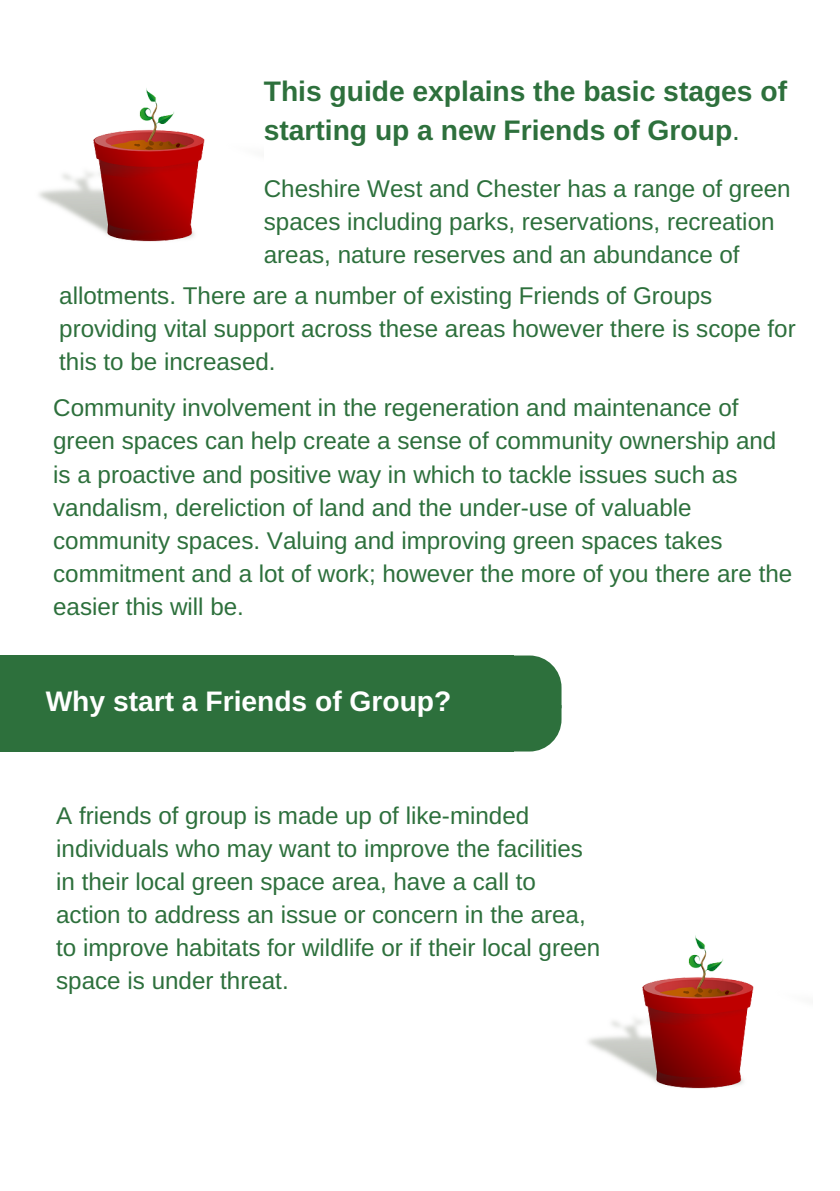
<style>
.page{position:relative;width:840px;height:1191px;background:#fff}
.page>*{position:absolute;margin:0;border:0;box-sizing:border-box;transform-origin:0 0}
.t1{font:700 28.2px/39px "Arimo";color:#2d703c}
.t2{font:700 28.2px "Arimo";color:#fff}
.t3{font:24.2px/33px "Arimo";color:#2d703c}
.s1{font-weight:400}
</style>
<div class="page">
<img style="left:39px;top:88px;width:166px;height:154px">
<div style="left:0;top:655px;width:513px;height:53px;background:#2d703c"></div>
<div style="left:0;top:705px;width:513px;height:46px;background:#2d703c"></div>
<svg style="left:513px;top:655px;width:48px;height:96px;background:#407d4d"></svg>
<img style="left:588px;top:935px;width:166px;height:154px">
<p class="t1" style="left:264px;top:71px;width:524px">This guide explains the basic stages of starting up a new Friends of Group<span class="s1">.</span></p>
<p class="t3" style="left:264px;top:172px;width:528px">Cheshire West and Chester has a range of green spaces including parks, reservations, recreation areas, nature reserves and an abundance of</p>
<p class="t3" style="left:59px;top:279px;width:737px">allotments. There are a number of existing Friends of Groups providing vital support across these areas however there is scope for this to be increased.</p>
<p class="t3" style="left:53px;top:391px;width:740px">Community involvement in the regeneration and maintenance of green spaces can help create a sense of community ownership and is a proactive and positive way in which to tackle issues such as vandalism, dereliction of land and the under-use of valuable community spaces. Valuing and improving green spaces takes commitment and a lot of work; however the more of you there are the easier this will be.</p>
<p class="t2" style="left:46px;top:685px;width:407px">Why start a Friends of Group?</p>
<p class="t3" style="left:56px;top:799px;width:545px">A friends of group is made up of like-minded individuals who may want to improve the facilities in their local green space area, have a call to action to address an issue or concern in the area, to improve habitats for wildlife or if their local green space is under threat.</p>
</div>
